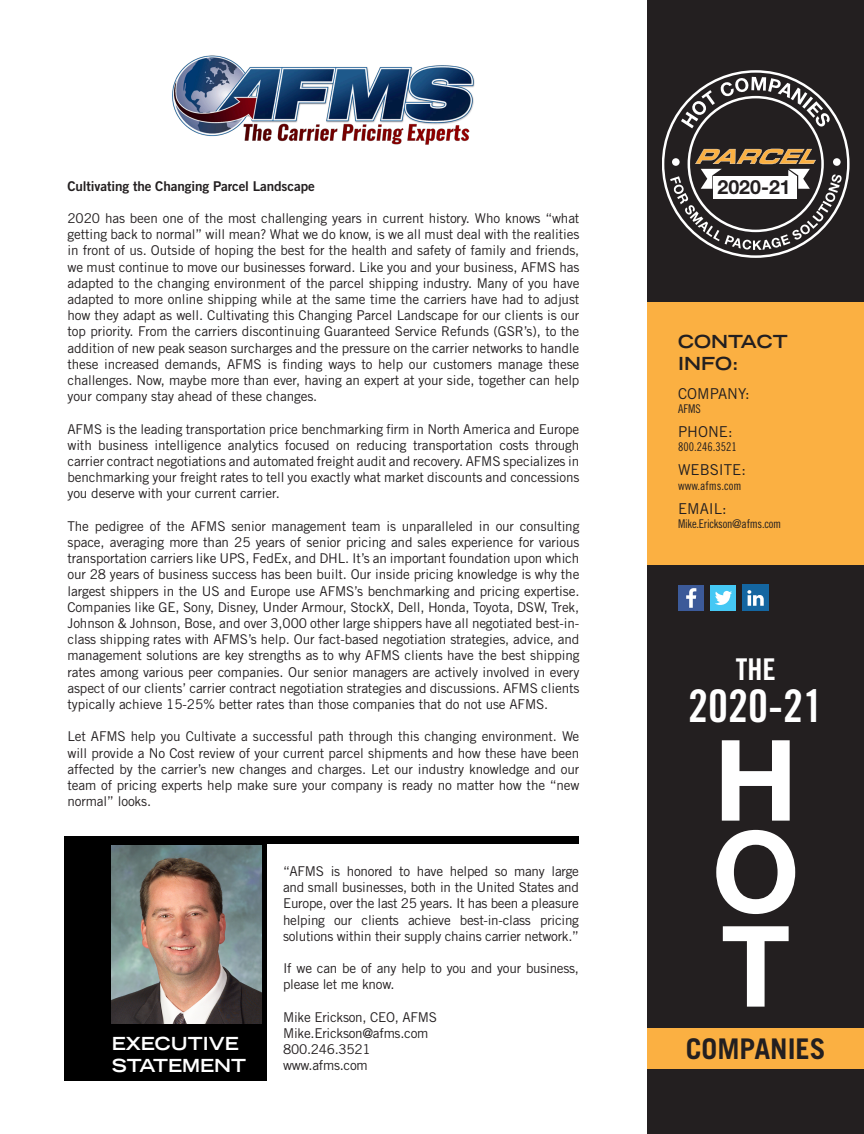
<style>
.page{position:relative;width:864px;height:1134px;background:#fff}
.page>*{position:absolute;margin:0;border:0;box-sizing:border-box;transform-origin:0 0}
.t1{font:700 112.5px "Helvetica Neue LT Std";color:#fff}
.t2{font:45px "Trade Gothic LT Std Bd Cn 20";color:#fff}
.t3{font:30px "Trade Gothic LT Std Bd Cn 20";color:#fff}
.t4{font:700 28.5px "Trade Gothic LT Std";color:#231f20}
.t5{font:700 19.5px "Helvetica Neue LT Std";color:#231f20}
.t6{font:700 expanded 18px "Trade Gothic LT Std";color:#fff}
.t7{font:700 expanded 18px "Trade Gothic LT Std";color:#231f20}
.t8{font:15px "Trade Gothic LT Std";color:#231f20}
.t9{font:13.5px/16.2px "Trade Gothic LT Std";letter-spacing:-.01em;color:#231f20;text-align:justify}
.t10{font:13.5px "Trade Gothic LT Std Bd 2";letter-spacing:-.01em;color:#231f20}
.t11{font:12px "Trade Gothic LT Std Cn 18";color:#231f20}
.t12{font:12px "Trade Gothic LT Std Cn 18";letter-spacing:-.02em;color:#231f20}
</style>
<div class="page">
<div style="left:65px;top:836px;width:514px;height:8px;background:#000"></div>
<div style="left:65px;top:836px;width:202px;height:245px;background:#000"></div>
<img style="left:112px;top:846px;width:150px;height:177px">
<img style="left:172px;top:55px;width:303px;height:90px">
<div style="left:647px;top:0;width:217px;height:1134px;background:#231f20"></div>
<svg style="left:662px;top:70px;width:187px;height:188px"></svg>
<div style="left:647px;top:302px;width:217px;height:263px;background:#fbb042"></div>
<div style="left:647px;top:1029px;width:217px;height:40px;background:#fbb042"></div>
<div style="left:711px;top:585px;width:25px;height:26px;background:#45c8f4"></div>
<svg style="left:715px;top:591px;width:17px;height:14px"></svg>
<div style="left:678px;top:585px;width:26px;height:26px;background:#3c5a99"></div>
<svg style="left:686px;top:588px;width:10px;height:20px"></svg>
<div style="left:742px;top:585px;width:27px;height:26px;background:#1466a1"></div>
<svg style="left:747px;top:590px;width:17px;height:16px"></svg>
<p class="t10" style="left:68px;top:177px;width:249px">Cultivating the Changing Parcel Landscape</p>
<p class="t9" style="left:68px;top:210px;width:513px">2020 has been one of the most challenging years in current history. Who knows “what getting back to normal” will mean? What we do know, is we all must deal with the realities in front of us. Outside of hoping the best for the health and safety of family and friends, we must continue to move our businesses forward. Like you and your business, AFMS has adapted to the changing environment of the parcel shipping industry. Many of you have adapted to more online shipping while at the same time the carriers have had to adjust how they adapt as well. Cultivating this Changing Parcel Landscape for our clients is our top priority. From the carriers discontinuing Guaranteed Service Refunds (GSR’s), to the addition of new peak season surcharges and the pressure on the carrier networks to handle these increased demands, AFMS is finding ways to help our customers manage these challenges. Now, maybe more than ever, having an expert at your side, together can help your company stay ahead of these changes.</p>
<p class="t9" style="left:68px;top:421px;width:513px">AFMS is the leading transportation price benchmarking firm in North America and Europe</p>
<p class="t9" style="left:68px;top:437px;width:513px">with business intelligence analytics focused on reducing transportation costs through carrier contract negotiations and automated freight audit and recovery. AFMS specializes in benchmarking your freight rates to tell you exactly what market discounts and concessions you deserve with your current carrier.</p>
<p class="t9" style="left:68px;top:518px;width:513px">The pedigree of the AFMS senior management team is unparalleled in our consulting space, averaging more than 25 years of senior pricing and sales experience for various transportation carriers like UPS, FedEx, and DHL. It’s an important foundation upon which our 28 years of business success has been built. Our inside pricing knowledge is why the largest shippers in the US and Europe use AFMS’s benchmarking and pricing expertise.<br>Companies like GE, Sony, Disney, Under Armour, StockX, Dell, Honda, Toyota, DSW, Trek, Johnson &amp; Johnson, Bose, and over 3,000 other large shippers have all negotiated best-in&shy;class shipping rates with AFMS’s help. Our fact-based negotiation strategies, advice, and management solutions are key strengths as to why AFMS clients have the best shipping rates among various peer companies. Our senior managers are actively involved in every aspect of our clients’ carrier contract negotiation strategies and discussions. AFMS clients typically achieve 15-25% better rates than those companies that do not use AFMS.</p>
<p class="t9" style="left:68px;top:728px;width:514px">Let AFMS help you Cultivate a successful path through this changing environment. We will provide a No Cost review of your current parcel shipments and how these have been affected by the carrier’s new changes and charges. Let our industry knowledge and our team of pricing experts help make sure your company is ready no matter how the “new normal” looks.</p>
<p class="t6" style="left:112px;top:1032px;width:128px">EXECUTIVE</p>
<p class="t6" style="left:112px;top:1053px;width:136px">STATEMENT</p>
<p class="t9" style="left:283px;top:863px;width:297px">“AFMS is honored to have helped so many large and small businesses, both in the United States and Europe, over the last 25 years. It has been a pleasure helping our clients achieve best-in-class pricing solutions within their supply chains carrier network.”</p>
<p class="t9" style="left:283px;top:960px;width:297px">If we can be of any help to you and your business, please let me know.</p>
<p class="t9" style="left:283px;top:1009px;width:155px">Mike Erickson, CEO, AFMS</p>
<p class="t9" style="left:283px;top:1025px;width:147px">Mike.Erickson@afms.com</p>
<p class="t9" style="left:283px;top:1041px;width:89px">800.246.3521</p>
<p class="t9" style="left:283px;top:1057px;width:86px">www.afms.com</p>
<h3 class="t5" style="left:718px;top:175px;width:75px">2020-21</h3>
<p class="t7" style="left:678px;top:330px;width:111px">CONTACT</p>
<p class="t7" style="left:678px;top:352px;width:62px">INFO:</p>
<p class="t8" style="left:678px;top:384px;width:73px">COMPANY:</p>
<p class="t11" style="left:678px;top:402px;width:24px">AFMS</p>
<p class="t8" style="left:678px;top:423px;width:56px">PHONE:</p>
<p class="t11" style="left:678px;top:440px;width:60px">800.246.3521</p>
<p class="t8" style="left:678px;top:461px;width:69px">WEBSITE:</p>
<p class="t11" style="left:678px;top:478px;width:65px">www.afms.com</p>
<p class="t8" style="left:678px;top:499px;width:50px">EMAIL:</p>
<p class="t12" style="left:678px;top:517px;width:105px">Mike.Erickson@afms.com</p>
<p class="t3" style="left:736px;top:652px;width:41px">THE</p>
<p class="t2" style="left:688px;top:679px;width:136px">2020-21</p>
<p class="t1" style="left:714px;top:711px;width:85px">H</p>
<p class="t1" style="left:712px;top:802px;width:89px">O</p>
<p class="t1" style="left:721px;top:897px;width:70px">T</p>
<p class="t4" style="left:686px;top:1032px;width:141px">COMPANIES</p>
</div>
